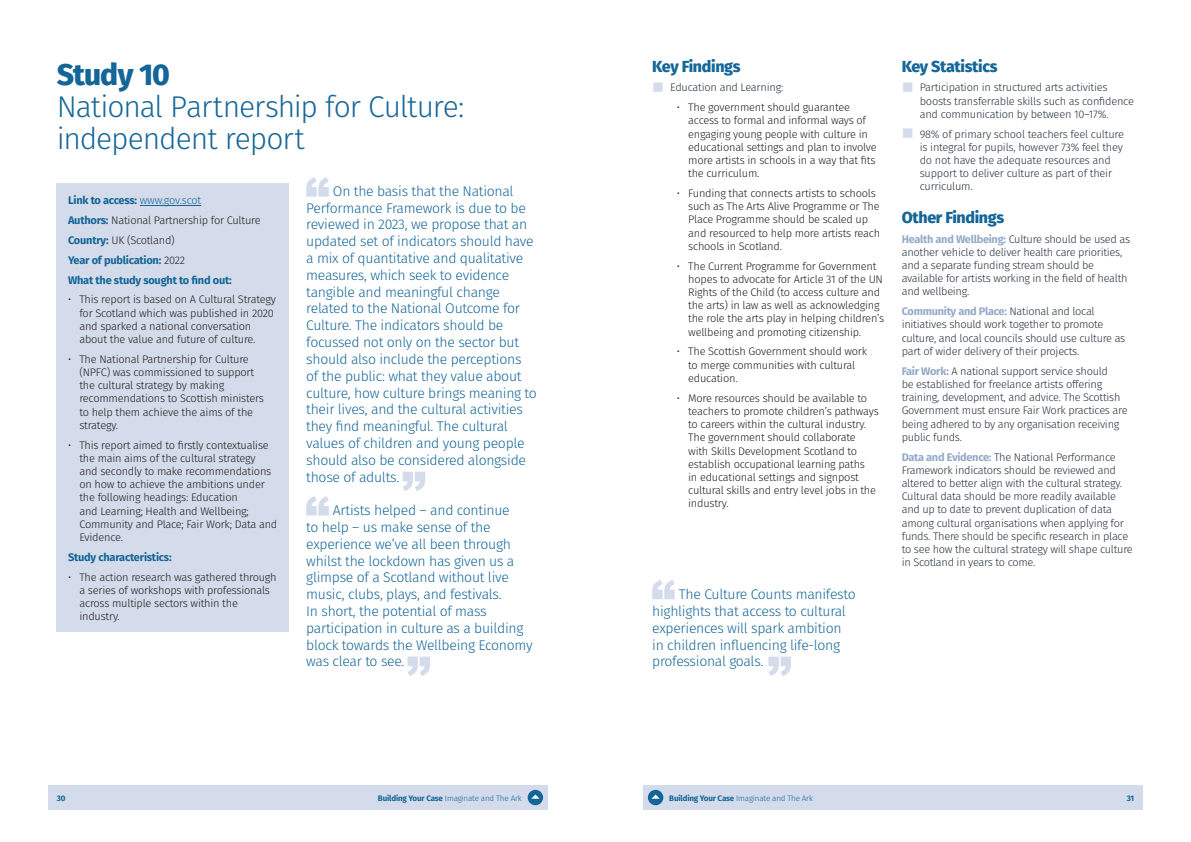
<style>
.page{position:relative;width:1191px;height:842px;background:#fff}
.page>*{position:absolute;margin:0;border:0;box-sizing:border-box;transform-origin:0 0}
.t1{font:300 30px/32px "Fira Sans";letter-spacing:-.035em;color:#156698}
.t2{font:800 30px "Fira Sans";letter-spacing:-.03em;color:#156698}
.t3{font:800 16px "Fira Sans";letter-spacing:-.02em;color:#156698}
.t4{font:300 14px/16.8px "Fira Sans";letter-spacing:-.02em;color:#156698}
.t5{font:300 11px/13.2px "Fira Sans";letter-spacing:-.02em;color:#1d1d1b}
.t6{font:300 11px/13.2px "Fira Sans";letter-spacing:-.025em;color:#25303b}
.t7{font:700 11px/19.8px "Fira Sans";letter-spacing:-.02em;color:#156698}
.t8{font:300 8px "Fira Sans";letter-spacing:-.02em;color:#156698}
.t9{font:700 8px "Fira Sans";color:#156698}
.s1{font-weight:300}
.s2{font-weight:300;color:#1d1d1b}
.s3{color:#d4dbea}
.s4{font-weight:700;color:#94aaca}
.s5{font-weight:700}
</style>
<div class="page">
<div style="left:57px;top:183px;width:232px;height:449px;background:#d4dbea"></div>
<hr style="left:140px;top:205px;width:61px;height:1px;background:#156698">
<svg style="left:306px;top:177px;width:23px;height:20px"></svg>
<svg style="left:306px;top:496px;width:23px;height:20px"></svg>
<svg style="left:403px;top:472px;width:22px;height:19px"></svg>
<svg style="left:407px;top:657px;width:23px;height:19px"></svg>
<svg style="left:652px;top:580px;width:22px;height:19px"></svg>
<svg style="left:768px;top:657px;width:23px;height:19px"></svg>
<div style="left:48px;top:785px;width:499px;height:25px;background:#d4dbea"></div>
<div style="left:527px;top:790px;width:16px;height:15px;background:#156698;border-radius:50%"></div>
<svg style="left:531px;top:794px;width:8px;height:5px"></svg>
<div style="left:643px;top:785px;width:499px;height:25px;background:#d4dbea"></div>
<div style="left:648px;top:790px;width:15px;height:15px;background:#156698;border-radius:50%"></div>
<svg style="left:651px;top:794px;width:9px;height:5px"></svg>
<h1 class="t2" style="left:57px;top:48px;width:115px">Study 10</h1>
<h1 class="t1" style="left:57px;top:90px;width:409px">National Partnership for Culture: independent report</h1>
<p class="t7" style="left:68px;top:190px;width:194px">Link to access: <span class="s1">www.gov.scot<br></span>Authors: <span class="s2">National Partnership for Culture<br></span>Country: <span class="s2">UK (Scotland)<br></span>Year of publication: <span class="s2">2022<br></span>What the study sought to find out:</p>
<p class="t5" style="left:79px;top:293px;width:198px;text-indent:-11px">• This report is based on A Cultural Strategy for Scotland which was published in 2020 and sparked a national conversation about the value and future of culture.</p>
<p class="t5" style="left:79px;top:352px;width:186px;text-indent:-11px">• The National Partnership for Culture (NPFC) was commissioned to support the cultural strategy by making recommendations to Scottish ministers to help them achieve the aims of the strategy.</p>
<p class="t5" style="left:79px;top:438px;width:199px;text-indent:-11px">• This report aimed to firstly contextualise the main aims of the cultural strategy<br>and secondly to make recommendations on how to achieve the ambitions under the following headings: Education<br>and Learning; Health and Wellbeing; Community and Place; Fair Work; Data and Evidence.</p>
<p class="t7" style="left:68px;top:546px;width:105px">Study characteristics:</p>
<p class="t5" style="left:79px;top:570px;width:199px;text-indent:-11px">• The action research was gathered through a series of workshops with professionals across multiple sectors within the industry.</p>
<p class="t4" style="left:306px;top:182px;width:232px;text-indent:27px">On the basis that the National Performance Framework is due to be reviewed in 2023, we propose that an updated set of indicators should have a mix of quantitative and qualitative measures, which seek to evidence tangible and meaningful change related to the National Outcome for Culture. The indicators should be focussed not only on the sector but should also include the perceptions of the public: what they value about culture, how culture brings meaning to their lives, and the cultural activities they find meaningful. The cultural values of children and young people should also be considered alongside those of adults.</p>
<p class="t4" style="left:306px;top:502px;width:228px;text-indent:27px">Artists helped – and continue<br>to help – us make sense of the experience we’ve all been through whilst the lockdown has given us a glimpse of a Scotland without live music, clubs, plays, and festivals.<br>In short, the potential of mass participation in culture as a building block towards the Wellbeing Economy was clear to see.</p>
<h2 class="t3" style="left:652px;top:52px;width:90px">Key Findings</h2>
<p class="t6" style="left:652px;top:81px;width:133px"><span class="s3">■</span> Education and Learning:</p>
<p class="t5" style="left:688px;top:101px;width:190px;text-indent:-11px">• The government should guarantee access to formal and informal ways of engaging young people with culture in educational settings and plan to involve more artists in schools in a way that fits the curriculum.</p>
<p class="t5" style="left:688px;top:187px;width:193px;text-indent:-11px">• Funding that connects artists to schools such as The Arts Alive Programme or The Place Programme should be scaled up and resourced to help more artists reach schools in Scotland.</p>
<p class="t5" style="left:688px;top:259px;width:197px;text-indent:-11px">• The Current Programme for Government hopes to advocate for Article 31 of the UN Rights of the Child (to access culture and the arts) in law as well as acknowledging the role the arts play in helping children’s wellbeing and promoting citizenship.</p>
<p class="t5" style="left:688px;top:345px;width:180px;text-indent:-11px">• The Scottish Government should work to merge communities with cultural education.</p>
<p class="t5" style="left:688px;top:391px;width:192px;text-indent:-11px">• More resources should be available to teachers to promote children’s pathways to careers within the cultural industry.<br>The government should collaborate<br>with Skills Development Scotland to establish occupational learning paths<br>in educational settings and signpost cultural skills and entry level jobs in the industry.</p>
<p class="t4" style="left:652px;top:586px;width:205px;text-indent:27px">The Culture Counts manifesto highlights that access to cultural experiences will spark ambition in children influencing life-long professional goals.</p>
<h2 class="t3" style="left:901px;top:52px;width:97px">Key Statistics</h2>
<p class="t6" style="left:919px;top:81px;width:216px;text-indent:-18px"><span class="s3">■</span> Participation in structured arts activities boosts transferrable skills such as confidence and communication by between 10–17%.</p>
<p class="t6" style="left:919px;top:127px;width:206px;text-indent:-18px"><span class="s3">■</span> 98% of primary school teachers feel culture is integral for pupils, however 73% feel they do not have the adequate resources and support to deliver culture as part of their curriculum.</p>
<h2 class="t3" style="left:901px;top:203px;width:104px">Other Findings</h2>
<p class="t6" style="left:901px;top:232px;width:230px"><span class="s4">Health and Wellbeing:</span> Culture should be used as another vehicle to deliver health care priorities, and a separate funding stream should be available for artists working in the field of health and wellbeing.</p>
<p class="t6" style="left:901px;top:305px;width:225px"><span class="s4">Community and Place:</span> National and local initiatives should work together to promote culture, and local councils should use culture as part of wider delivery of their projects.</p>
<p class="t6" style="left:901px;top:364px;width:227px"><span class="s4">Fair Work:</span> A national support service should<br>be established for freelance artists offering training, development, and advice. The Scottish Government must ensure Fair Work practices are being adhered to by any organisation receiving public funds.</p>
<p class="t6" style="left:901px;top:450px;width:232px"><span class="s4">Data and Evidence:</span> The National Performance Framework indicators should be reviewed and altered to better align with the cultural strategy.<br>Cultural data should be more readily available and up to date to prevent duplication of data among cultural organisations when applying for funds. There should be specific research in place to see how the cultural strategy will shape culture in Scotland in years to come.</p>
<p class="t9" style="left:57px;top:792px;width:10px">30</p>
<p class="t8" style="left:378px;top:793px;width:145px"><span class="s5">Building Your Case</span> Imaginate and The Ark</p>
<p class="t8" style="left:669px;top:793px;width:145px"><span class="s5">Building Your Case</span> Imaginate and The Ark</p>
<p class="t9" style="left:1126px;top:792px;width:9px">31</p>
</div>
